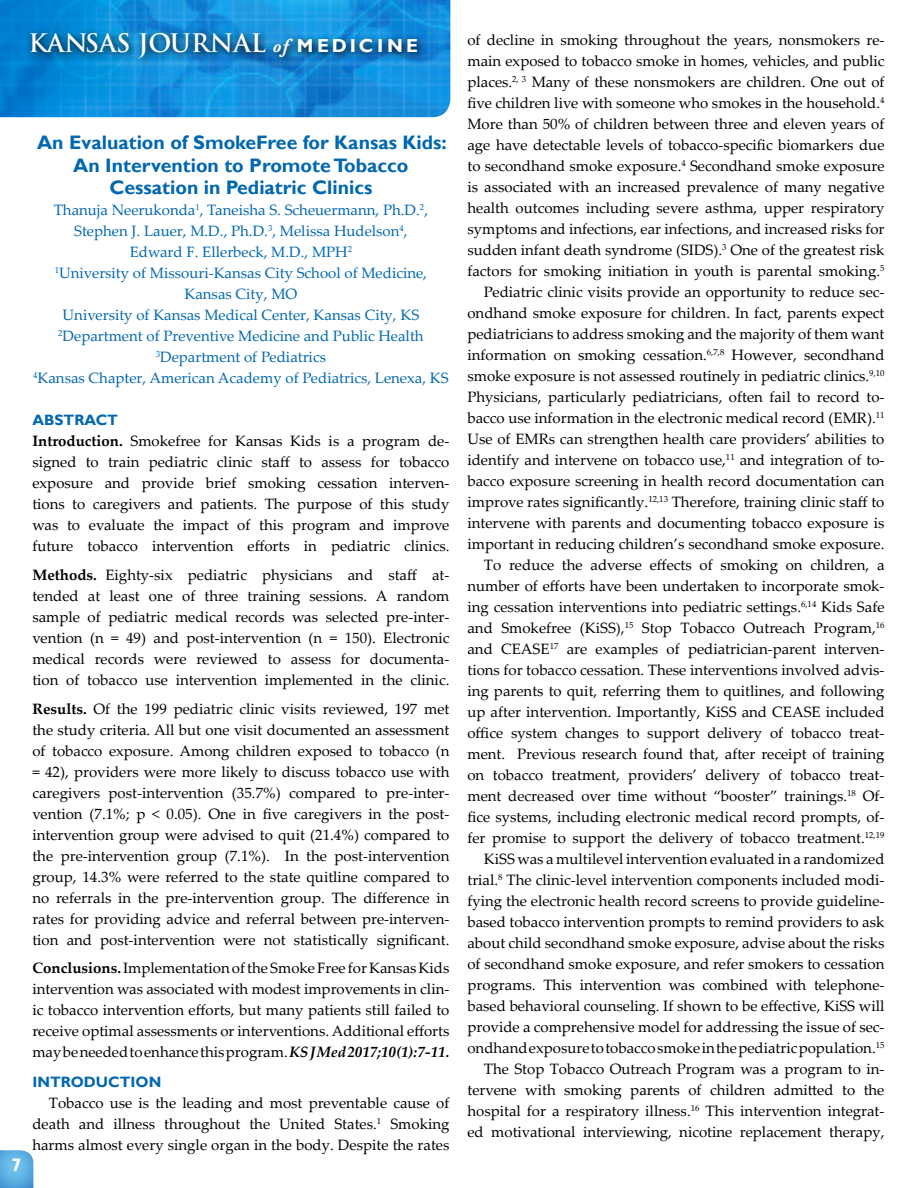
<style>
.page{position:relative;width:918px;height:1188px;background:#fff}
.page>*{position:absolute;margin:0;border:0;box-sizing:border-box;transform-origin:0 0}
.t1{font:700 24.9px "Trajan Pro";color:#fff}
.t2{font:700 19.5px/22.5px "Gill Sans";color:#0067b1;text-align:center}
.t3{font:700 18px "Gill Sans";color:#fff}
.t4{font:15px/21px "Palatino Linotype";color:#000;text-align:justify}
.t5{font:15px "Palatino Linotype";color:#0067b1}
.t6{font:700 15px "Gill Sans";color:#0067b1}
.s1{font-family:"Adobe Garamond Pro";font-style:italic;font-size:18.75px}
.s2{font-family:"Gill Sans";font-size:18.75px}
.s3{font-weight:700}
.s4{font-family:"Minion Pro";font-size:18px;color:#fff}
.s5{font-weight:700;font-style:italic}
</style>
<div class="page">
<img style="left:0;top:0;width:450px;height:117px">
<svg style="left:0;top:1150px;width:34px;height:38px"></svg>
<svg style="left:26px;top:27px;width:402px;height:41px;background:#107abd"></svg>
<p class="t1" style="left:28px;top:28px;width:391px">KANSAS JOURNAL <span class="s1">of</span> <span class="s2">M EDIC I N E</span></p>
<p class="t3" style="left:11px;top:1154px;width:11px">7</p>
<p class="t2" style="left:37px;top:132px;width:411px">An Evaluation of SmokeFree for Kansas Kids:<br>An Intervention to Promote Tobacco</p>
<p class="t2" style="left:109px;top:177px;width:264px">Cessation in Pediatric Clinics</p>
<p class="t5" style="left:54px;top:199px;width:376px">Thanuja Neerukonda<sup>1</sup>, Taneisha S. Scheuermann, Ph.D.<sup>2</sup>,</p>
<p class="t5" style="left:74px;top:220px;width:335px">Stephen J. Lauer, M.D., Ph.D.<sup>3</sup>, Melissa Hudelson<sup>4</sup>,</p>
<p class="t5" style="left:130px;top:241px;width:224px">Edward F. Ellerbeck, M.D., MPH<sup>2</sup></p>
<p class="t5" style="left:55px;top:262px;width:374px"><sup>1</sup>University of Missouri-Kansas City School of Medicine,</p>
<p class="t5" style="left:185px;top:283px;width:114px">Kansas City, MO</p>
<p class="t5" style="left:63px;top:304px;width:358px">University of Kansas Medical Center, Kansas City, KS</p>
<p class="t5" style="left:58px;top:325px;width:367px"><sup>2</sup>Department of Preventive Medicine and Public Health</p>
<p class="t5" style="left:156px;top:346px;width:172px"><sup>3</sup>Department of Pediatrics</p>
<p class="t5" style="left:33px;top:367px;width:417px"><sup>4</sup>Kansas Chapter, American Academy of Pediatrics, Lenexa, KS</p>
<p class="t6" style="left:32px;top:411px;width:87px">ABSTRACT</p>
<p class="t4" style="left:32px;top:430px;width:419px"><span class="s3">Introduction.</span> Smokefree for Kansas Kids is a program de&shy;signed to train pediatric clinic staff to assess for tobacco exposure and provide brief smoking cessation interven&shy;tions to caregivers and patients. The purpose of this study was to evaluate the impact of this program and improve future tobacco intervention efforts in pediatric clinics.</p>
<p class="t4" style="left:32px;top:564px;width:419px"><span class="s3">Methods.</span><span class="s4">x</span>Eighty-six pediatric physicians and staff at&shy;tended at least one of three training sessions. A random sample of pediatric medical records was selected pre-inter&shy;vention (n = 49) and post-intervention (n = 150). Electronic medical records were reviewed to assess for documenta&shy;tion of tobacco use intervention implemented in the clinic.</p>
<p class="t4" style="left:32px;top:698px;width:419px"><span class="s3">Results.</span> Of the 199 pediatric clinic visits reviewed, 197 met the study criteria. All but one visit documented an assessment of tobacco exposure. Among children exposed to tobacco (n = 42), providers were more likely to discuss tobacco use with caregivers post-intervention (35.7%) compared to pre-inter&shy;vention (7.1%; p &lt; 0.05). One in five caregivers in the post&shy;intervention group were advised to quit (21.4%) compared to the pre-intervention group (7.1%). In the post-intervention group, 14.3% were referred to the state quitline compared to no referrals in the pre-intervention group. The difference in rates for providing advice and referral between pre-interven&shy;tion and post-intervention were not statistically significant.</p>
<p class="t4" style="left:32px;top:957px;width:419px"><span class="s3">Conclusions.</span> Implementation of the Smoke Free for Kansas Kids intervention was associated with modest improvements in clin&shy;ic tobacco intervention efforts, but many patients still failed to receive optimal assessments or interventions. Additional efforts may be needed to enhance this program. <span class="s5">KS J Med 2017;10(1):7-11.</span></p>
<p class="t6" style="left:32px;top:1073px;width:131px">INTRODUCTION</p>
<p class="t4" style="left:32px;top:1092px;width:419px;text-indent:16px">Tobacco use is the leading and most preventable cause of death and illness throughout the United States.<sup>1</sup> Smoking harms almost every single organ in the body. Despite the rates</p>
<p class="t4" style="left:467px;top:29px;width:419px">of decline in smoking throughout the years, nonsmokers re&shy;main exposed to tobacco smoke in homes, vehicles, and public places.<sup>2,</sup> <sup>3</sup> Many of these nonsmokers are children. One out of five children live with someone who smokes in the household.<sup>4<br></sup>More than 50% of children between three and eleven years of age have detectable levels of tobacco-specific biomarkers due to secondhand smoke exposure.<sup>4</sup> Secondhand smoke exposure is associated with an increased prevalence of many negative health outcomes including severe asthma, upper respiratory symptoms and infections, ear infections, and increased risks for sudden infant death syndrome (SIDS).<sup>3</sup> One of the greatest risk factors for smoking initiation in youth is parental smoking.<sup>5</sup></p>
<p class="t4" style="left:467px;top:281px;width:419px;text-indent:16px">Pediatric clinic visits provide an opportunity to reduce sec&shy;ondhand smoke exposure for children. In fact, parents expect pediatricians to address smoking and the majority of them want information on smoking cessation.<sup>6,7,8</sup> However, secondhand smoke exposure is not assessed routinely in pediatric clinics.<sup>9,10<br></sup>Physicians, particularly pediatricians, often fail to record to&shy;bacco use information in the electronic medical record (EMR).<sup>11<br></sup>Use of EMRs can strengthen health care providers’ abilities to identify and intervene on tobacco use,<sup>11</sup> and integration of to&shy;bacco exposure screening in health record documentation can improve rates significantly.<sup>12,13</sup> Therefore, training clinic staff to intervene with parents and documenting tobacco exposure is important in reducing children’s secondhand smoke exposure.</p>
<p class="t4" style="left:467px;top:554px;width:419px;text-indent:17px">To reduce the adverse effects of smoking on children, a number of efforts have been undertaken to incorporate smok&shy;ing cessation interventions into pediatric settings.<sup>6,14</sup> Kids Safe and Smokefree (KiSS),<sup>15</sup> Stop Tobacco Outreach Program,<sup>16 </sup>and CEASE<sup>17</sup> are examples of pediatrician-parent interven&shy;tions for tobacco cessation. These interventions involved advis&shy;ing parents to quit, referring them to quitlines, and following up after intervention. Importantly, KiSS and CEASE included office system changes to support delivery of tobacco treat&shy;ment. Previous research found that, after receipt of training on tobacco treatment, providers’ delivery of tobacco treat&shy;ment decreased over time without “booster” trainings.<sup>18</sup> Of&shy;fice systems, including electronic medical record prompts, of&shy;fer promise to support the delivery of tobacco treatment.<sup>12,19</sup></p>
<p class="t4" style="left:467px;top:848px;width:419px;text-indent:16px">KiSS was a multilevel intervention evaluated in a randomized trial.<sup>8</sup> The clinic-level intervention components included modi&shy;fying the electronic health record screens to provide guideline&shy;based tobacco intervention prompts to remind providers to ask about child secondhand smoke exposure, advise about the risks of secondhand smoke exposure, and refer smokers to cessation programs. This intervention was combined with telephone&shy;based behavioral counseling. If shown to be effective, KiSS will provide a comprehensive model for addressing the issue of sec&shy;ondhand exposure to tobacco smoke in the pediatric population.<sup>15</sup></p>
<p class="t4" style="left:467px;top:1058px;width:419px;text-indent:16px">The Stop Tobacco Outreach Program was a program to in&shy;tervene with smoking parents of children admitted to the hospital for a respiratory illness.<sup>16</sup> This intervention integrat&shy;ed motivational interviewing, nicotine replacement therapy,</p>
</div>
